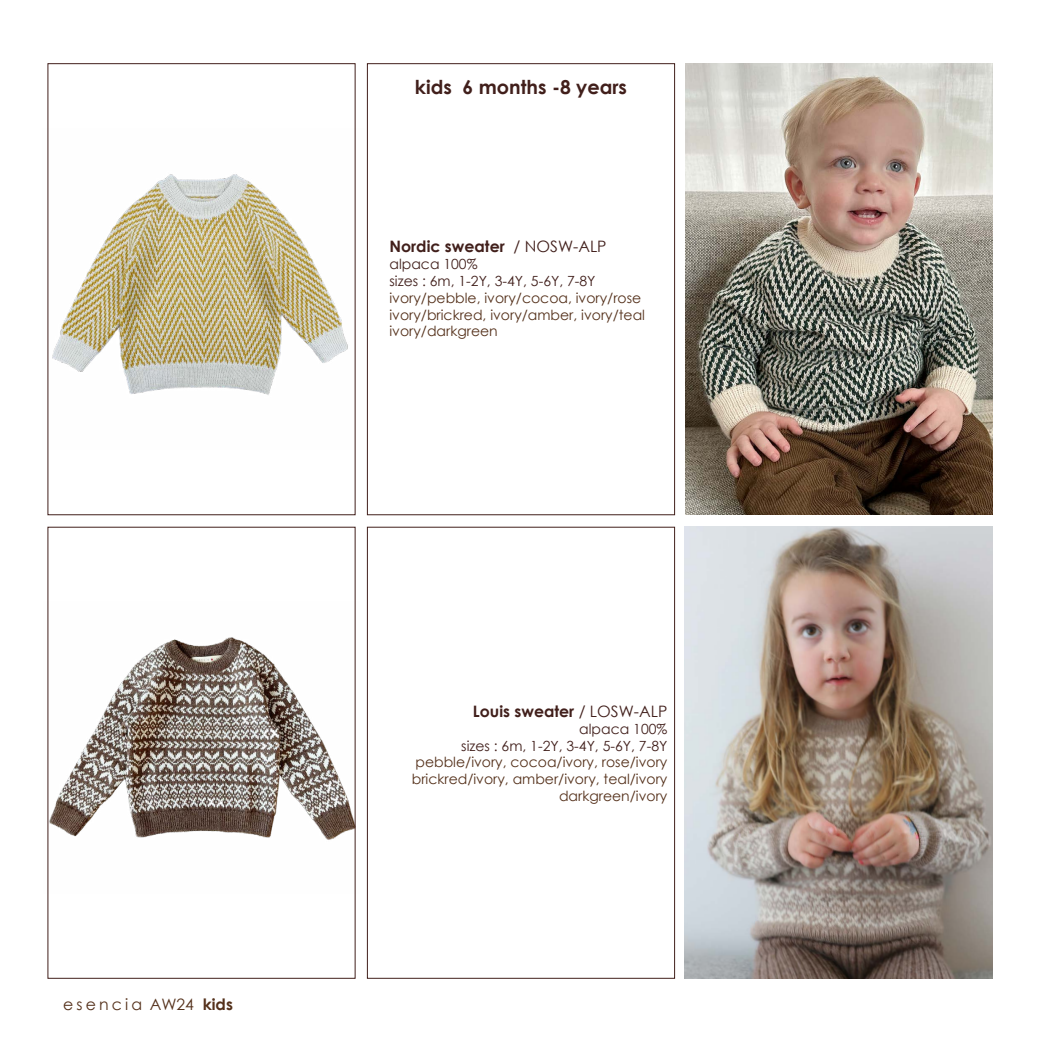
<style>
.page{position:relative;width:1042px;height:1042px;background:#fff}
.page>*{position:absolute;margin:0;border:0;box-sizing:border-box;transform-origin:0 0}
.t1{font:700 19.25px "Century Gothic";color:#411f1b}
.t2{font:700 15.75px "Century Gothic";color:#411f1b}
.t3{font:15.75px "Century Gothic";letter-spacing:.2em;color:#54301a}
.t4{font:14px/16.8px "Century Gothic";color:#54301a;text-align:right}
.t5{font:14px/16.8px "Century Gothic";color:#411f1b;text-align:right}
.s1{font-weight:700}
.s2{font-weight:400}
</style>
<div class="page">
<img style="left:685px;top:527px;width:307px;height:451px">
<img style="left:47px;top:602px;width:309px;height:291px">
<div style="left:367px;top:527px;width:308px;height:451px;border:1px solid #411f1b"></div>
<div style="left:367px;top:63px;width:308px;height:452px;border:1px solid #411f1b"></div>
<img style="left:47px;top:128px;width:309px;height:321px">
<img style="left:685px;top:64px;width:307px;height:451px">
<p class="t3" style="left:63px;top:995px;width:171px">esencia AW24 <span class="s1">kids</span></p>
<h1 class="t1" style="left:415px;top:75px;width:214px">kids 6 months -8 years</h1>
<p class="t2" style="left:389px;top:237px;width:219px">Nordic sweater <span class="s2">/ NOSW-ALP</span></p>
<p class="t5" style="left:389px;top:256px;width:208px;text-align:left">alpaca 100%<br>sizes : 6m, 1-2Y, 3-4Y, 5-6Y, 7-8Y</p>
<p class="t4" style="left:389px;top:289px;width:257px;text-align:left">ivory/pebble, ivory/cocoa, ivory/rose ivory/brickred, ivory/amber, ivory/teal ivory/darkgreen</p>
<p class="t2" style="left:473px;top:701px;width:196px">Louis sweater <span class="s2">/ LOSW-ALP</span></p>
<p class="t5" style="left:461px;top:720px;width:208px">alpaca 100%<br>sizes : 6m, 1-2Y, 3-4Y, 5-6Y, 7-8Y</p>
<p class="t4" style="left:412px;top:753px;width:257px">pebble/ivory, cocoa/ivory, rose/ivory brickred/ivory, amber/ivory, teal/ivory darkgreen/ivory</p>
</div>
